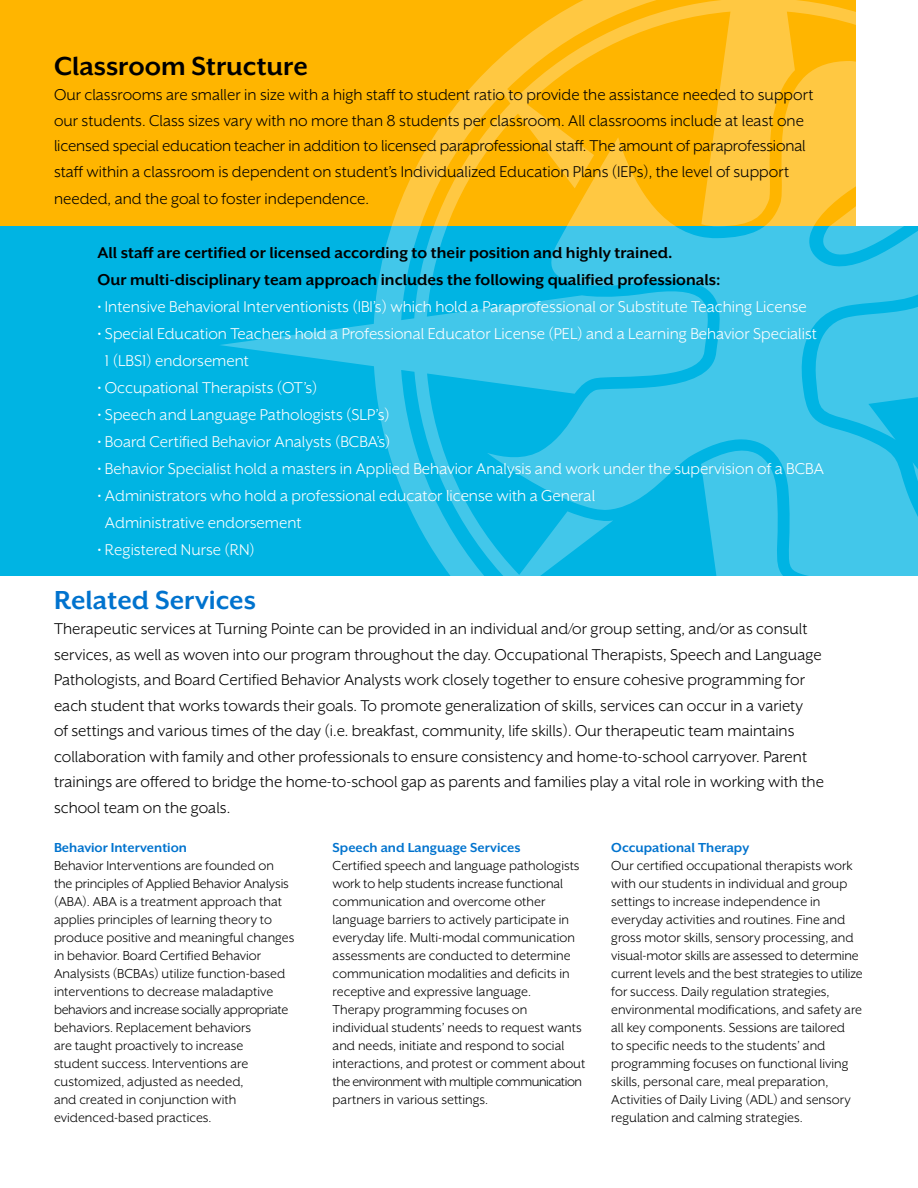
<style>
.page{position:relative;width:918px;height:1188px;background:#fff}
.page>*{position:absolute;margin:0;border:0;box-sizing:border-box;transform-origin:0 0}
.t1{font:700 30px "Mr Eaves XL San OT";color:#000001}
.t2{font:700 30px "Mr Eaves XL San OT";color:#0073ce}
.t3{font:18px/25.5px "Mr Eaves XL San OT";color:#000001}
.t4{font:18px/27px "Mr Eaves XL San OT";color:#fff}
.t5{font:700 18px "Mr Eaves XL San OT";color:#000001}
.t6{font:15px/18px "Mr Eaves XL San OT";color:#000001}
.t7{font:15px/18px "Mr Eaves XL San OT";letter-spacing:-.02em;color:#000001}
.t8{font:700 15px "Mr Eaves XL San OT";color:#0073ce}
</style>
<div class="page">
<div style="left:0;top:0;width:855px;height:226px;background:#ffb500"></div>
<div style="left:0;top:226px;width:918px;height:350px;background:#00b4e3"></div>
<svg style="left:220px;top:0;width:636px;height:576px"></svg>
<svg style="left:487px;top:61px;width:431px;height:515px;fill:#42c7ea"></svg>
<p class="t1" style="left:54px;top:51px;width:255px">Classroom Structure</p>
<p class="t3" style="left:54px;top:82px;width:761px">Our classrooms are smaller in size with a high staff to student ratio to provide the assistance needed to support our students. Class sizes vary with no more than 8 students per classroom. All classrooms include at least one licensed special education teacher in addition to licensed paraprofessional staff. The amount of paraprofessional staff within a classroom is dependent on student’s Individualized Education Plans (IEPs), the level of support needed, and the goal to foster independence.</p>
<p class="t5" style="left:98px;top:244px;width:577px">All staff are certified or licensed according to their position and highly trained.</p>
<p class="t5" style="left:98px;top:271px;width:625px">Our multi-disciplinary team approach includes the following qualified professionals:</p>
<p class="t4" style="left:98px;top:293px;width:711px">• Intensive Behavioral Interventionists (IBI’s) which hold a Paraprofessional or Substitute Teaching License</p>
<p class="t4" style="left:105px;top:320px;width:713px;text-indent:-7px">• Special Education Teachers hold a Professional Educator License (PEL) and a Learning Behavior Specialist<br>1 (LBS1) endorsement</p>
<p class="t4" style="left:98px;top:374px;width:222px">• Occupational Therapists (OT’s)</p>
<p class="t4" style="left:98px;top:401px;width:294px">• Speech and Language Pathologists (SLP’s)</p>
<p class="t4" style="left:98px;top:428px;width:294px">• Board Certified Behavior Analysts (BCBA’s)</p>
<p class="t4" style="left:98px;top:455px;width:728px">• Behavior Specialist hold a masters in Applied Behavior Analysis and work under the supervision of a BCBA</p>
<p class="t4" style="left:98px;top:482px;width:499px">• Administrators who hold a professional educator license with a General</p>
<p class="t4" style="left:105px;top:509px;width:198px">Administrative endorsement</p>
<p class="t4" style="left:98px;top:536px;width:159px">• Registered Nurse (RN)</p>
<p class="t2" style="left:54px;top:585px;width:203px">Related Services</p>
<p class="t3" style="left:54px;top:616px;width:772px">Therapeutic services at Turning Pointe can be provided in an individual and/or group setting, and/or as consult services, as well as woven into our program throughout the day. Occupational Therapists, Speech and Language Pathologists, and Board Certified Behavior Analysts work closely together to ensure cohesive programming for each student that works towards their goals. To promote generalization of skills, services can occur in a variety<br>of settings and various times of the day (i.e. breakfast, community, life skills). Our therapeutic team maintains collaboration with family and other professionals to ensure consistency and home-to-school carryover. Parent trainings are offered to bridge the home-to-school gap as parents and families play a vital role in working with the school team on the goals.</p>
<p class="t8" style="left:54px;top:840px;width:135px">Behavior Intervention</p>
<p class="t6" style="left:54px;top:857px;width:222px">Behavior Interventions are founded on</p>
<p class="t6" style="left:54px;top:875px;width:242px">the principles of Applied Behavior Analysis (ABA). ABA is a treatment approach that applies principles of learning theory to produce positive and meaningful changes in behavior. Board Certified Behavior</p>
<p class="t6" style="left:54px;top:965px;width:233px">Analysists (BCBAs) utilize function-based interventions to decrease maladaptive</p>
<p class="t7" style="left:54px;top:1001px;width:236px">behaviors and increase socially appropriate behaviors. Replacement behaviors</p>
<p class="t6" style="left:54px;top:1037px;width:191px">are taught proactively to increase</p>
<p class="t6" style="left:54px;top:1055px;width:196px">student success. Interventions are</p>
<p class="t6" style="left:54px;top:1073px;width:191px">customized, adjusted as needed,</p>
<p class="t6" style="left:54px;top:1091px;width:184px">and created in conjunction with</p>
<p class="t6" style="left:54px;top:1109px;width:159px">evidenced-based practices.</p>
<p class="t8" style="left:333px;top:840px;width:189px">Speech and Language Services</p>
<p class="t6" style="left:333px;top:857px;width:249px">Certified speech and language pathologists work to help students increase functional communication and overcome other language barriers to actively participate in everyday life. Multi-modal communication assessments are conducted to determine communication modalities and deficits in receptive and expressive language.</p>
<p class="t6" style="left:333px;top:1001px;width:196px">Therapy programming focuses on</p>
<p class="t6" style="left:333px;top:1019px;width:254px">individual students’ needs to request wants and needs, initiate and respond to social interactions, and protest or comment about the environment with multiple communication partners in various settings.</p>
<p class="t8" style="left:611px;top:840px;width:139px">Occupational Therapy</p>
<p class="t6" style="left:611px;top:857px;width:253px">Our certified occupational therapists work with our students in individual and group settings to increase independence in everyday activities and routines. Fine and gross motor skills, sensory processing, and visual-motor skills are assessed to determine current levels and the best strategies to utilize for success. Daily regulation strategies,</p>
<p class="t6" style="left:611px;top:1001px;width:252px">environmental modifications, and safety are all key components. Sessions are tailored</p>
<p class="t6" style="left:611px;top:1037px;width:216px">to specific needs to the students’ and</p>
<p class="t6" style="left:611px;top:1055px;width:241px">programming focuses on functional living skills, personal care, meal preparation, Activities of Daily Living (ADL) and sensory regulation and calming strategies.</p>
</div>
